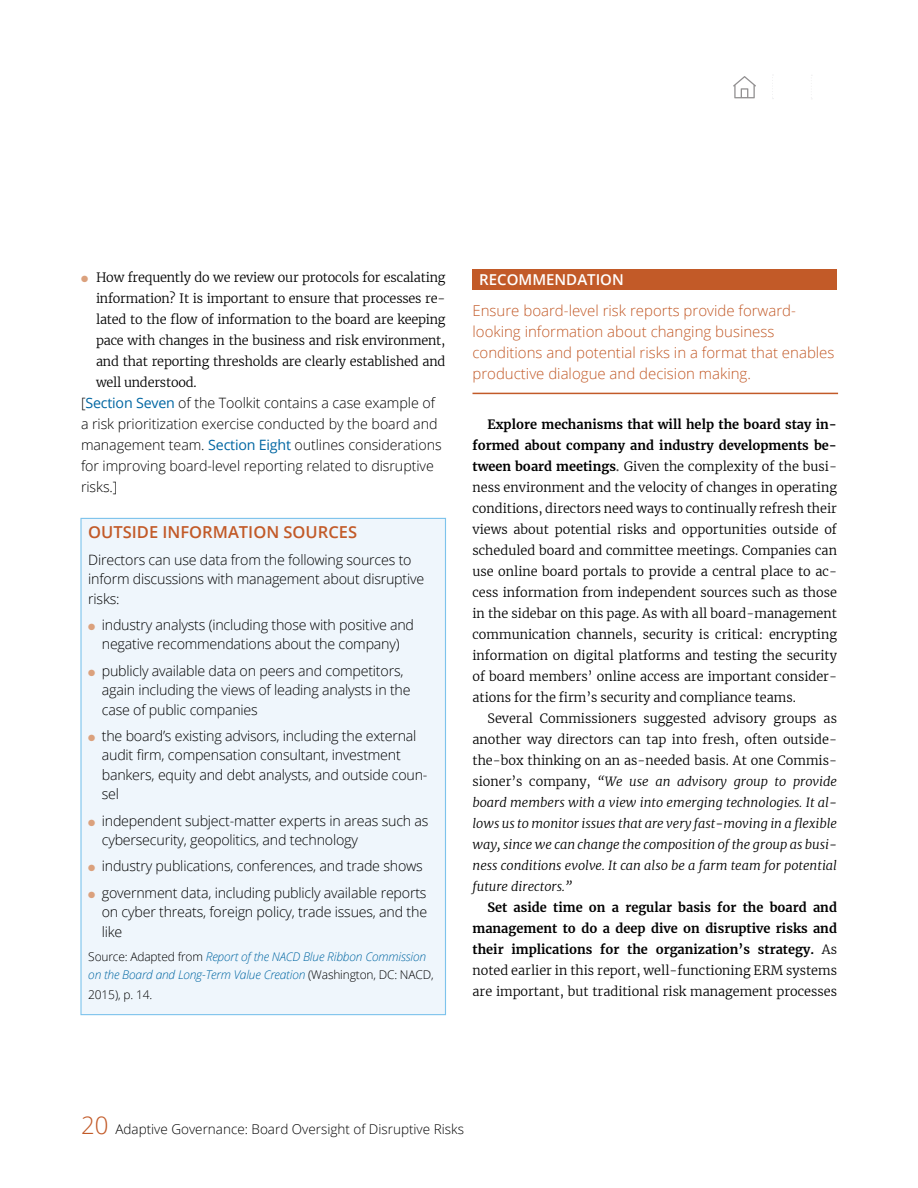
<style>
.page{position:relative;width:918px;height:1188px;background:#fff}
.page>*{position:absolute;margin:0;border:0;box-sizing:border-box;transform-origin:0 0}
.t1{font:600 16.5px "Open Sans";color:#c25a28}
.t2{font:300 15px/21px "Open Sans";color:#c25a28}
.t3{font:600 15px "Open Sans";color:#fff}
.t4{font:300 14.25px/19.5px "Open Sans";letter-spacing:-.015em;color:#000}
.t5{font:300 13.5px "Open Sans";color:#000}
.t6{font:300 12.75px/21px "Merriweather";letter-spacing:-.01em;color:#000;text-align:justify}
.t7{font:italic 300 12.75px/21px "Merriweather";color:#000;text-align:justify}
.t8{font:700 12.75px/21px "Merriweather";color:#000;text-align:justify}
.t9{font:italic 300 12px/18px "Open Sans";letter-spacing:-.015em;color:#0066a2}
.t10{font:300 12px "Open Sans";letter-spacing:-.015em;color:#000}
.s1{color:#dba17d}
.s2{font-weight:400;color:#0066a2}
.s3{font-style:normal;color:#000}
.s4{font-weight:700}
.s5{font-family:"Open Sans";font-weight:600;font-size:13.5px;color:#414042}
.s6{font-style:normal}
.s7{font-weight:300}
.s8{font-size:24px;color:#c25a28}
</style>
<div class="page">
<svg style="left:733px;top:76px;width:23px;height:22px"></svg>
<div style="left:472px;top:269px;width:365px;height:21px;background:#c25a28"></div>
<hr style="left:472px;top:393px;width:366px;height:1px;background:#c25a28">
<div style="left:81px;top:518px;width:365px;height:497px;background:#eff6fc"></div>
<p class="t6" style="left:96px;top:266px;width:351px;text-indent:-15px"><span class="s1">●</span> How frequently do we review our protocols for escalating information? It is important to ensure that processes re&shy;lated to the flow of information to the board are keeping pace with changes in the business and risk environment, and that reporting thresholds are clearly established and well understood.</p>
<p class="t4" style="left:81px;top:392px;width:362px;line-height:21px">[<span class="s2">Section Seven</span> of the Toolkit contains a case example of a risk prioritization exercise conducted by the board and management team. <span class="s2">Section Eight</span> outlines considerations for improving board-level reporting related to disruptive risks.]</p>
<p class="t1" style="left:88px;top:521px;width:270px">OUTSIDE INFORMATION SOURCES</p>
<p class="t4" style="left:88px;top:549px;width:337px">Directors can use data from the following sources to inform discussions with management about disruptive risks:</p>
<p class="t4" style="left:88px;top:615px;width:327px;text-align:center"><span class="s1">●</span> industry analysts (including those with positive and negative recommendations about the company)</p>
<p class="t4" style="left:102px;top:660px;width:310px;text-indent:-13px"><span class="s1">●</span> publicly available data on peers and competitors, again including the views of leading analysts in the case of public companies</p>
<p class="t4" style="left:102px;top:726px;width:327px;text-indent:-13px"><span class="s1">●</span> the board’s existing advisors, including the external audit firm, compensation consultant, investment bankers, equity and debt analysts, and outside coun&shy;sel</p>
<p class="t4" style="left:102px;top:810px;width:328px;text-indent:-13px"><span class="s1">●</span> independent subject-matter experts in areas such as cybersecurity, geopolitics, and technology</p>
<p class="t4" style="left:88px;top:856px;width:336px"><span class="s1">●</span> industry publications, conferences, and trade shows</p>
<p class="t4" style="left:102px;top:882px;width:327px;text-align:justify;text-indent:-13px"><span class="s1">●</span> government data, including publicly available reports on cyber threats, foreign policy, trade issues, and the like</p>
<p class="t9" style="left:88px;top:948px;width:347px"><span class="s3">Source: Adapted from</span> Report of the NACD Blue Ribbon Commission on the Board and Long-Term Value Creation <span class="s3">(Washington, DC: NACD,</span></p>
<p class="t10" style="left:88px;top:986px;width:65px">2015), p. 14.</p>
<p class="t3" style="left:479px;top:270px;width:146px">RECOMMENDATION</p>
<p class="t2" style="left:472px;top:300px;width:364px">Ensure board-level risk reports provide forward&shy;looking information about changing business conditions and potential risks in a format that enables productive dialogue and decision making.</p>
<p class="t6" style="left:473px;top:413px;width:366px;text-indent:15px"><span class="s4">Explore mechanisms that will help the board stay in&shy;formed about company and industry developments be&shy;tween board meetings</span><span class="s5">.</span> Given the complexity of the busi&shy;ness environment and the velocity of changes in operating conditions, directors need ways to continually refresh their views about potential risks and opportunities outside of scheduled board and committee meetings. Companies can use online board portals to provide a central place to ac&shy;cess information from independent sources such as those in the sidebar on this page. As with all board-management communication channels, security is critical: encrypting information on digital platforms and testing the security of board members’ online access are important consider&shy;ations for the firm’s security and compliance teams.</p>
<p class="t7" style="left:473px;top:707px;width:366px;text-indent:15px"><span class="s6">Several Commissioners suggested advisory groups as another way directors can tap into fresh, often outside&shy;the-box thinking on an as-needed basis. At one Commis&shy;sioner’s company,</span> “We use an advisory group to provide board members with a view into emerging technologies. It al&shy;lows us to monitor issues that are very fast-moving in a flexible way, since we can change the composition of the group as busi&shy;ness conditions evolve. It can also be a farm team for potential future directors.”</p>
<p class="t8" style="left:473px;top:896px;width:366px;text-indent:15px">Set aside time on a regular basis for the board and management to do a deep dive on disruptive risks and their implications for the organization’s strategy. <span class="s7">As noted earlier in this report, well-functioning ERM systems are important, but traditional risk management processes</span></p>
<p class="t5" style="left:81px;top:1120px;width:384px"><span class="s8">20</span> Adaptive Governance: Board Oversight of Disruptive Risks</p>
</div>
